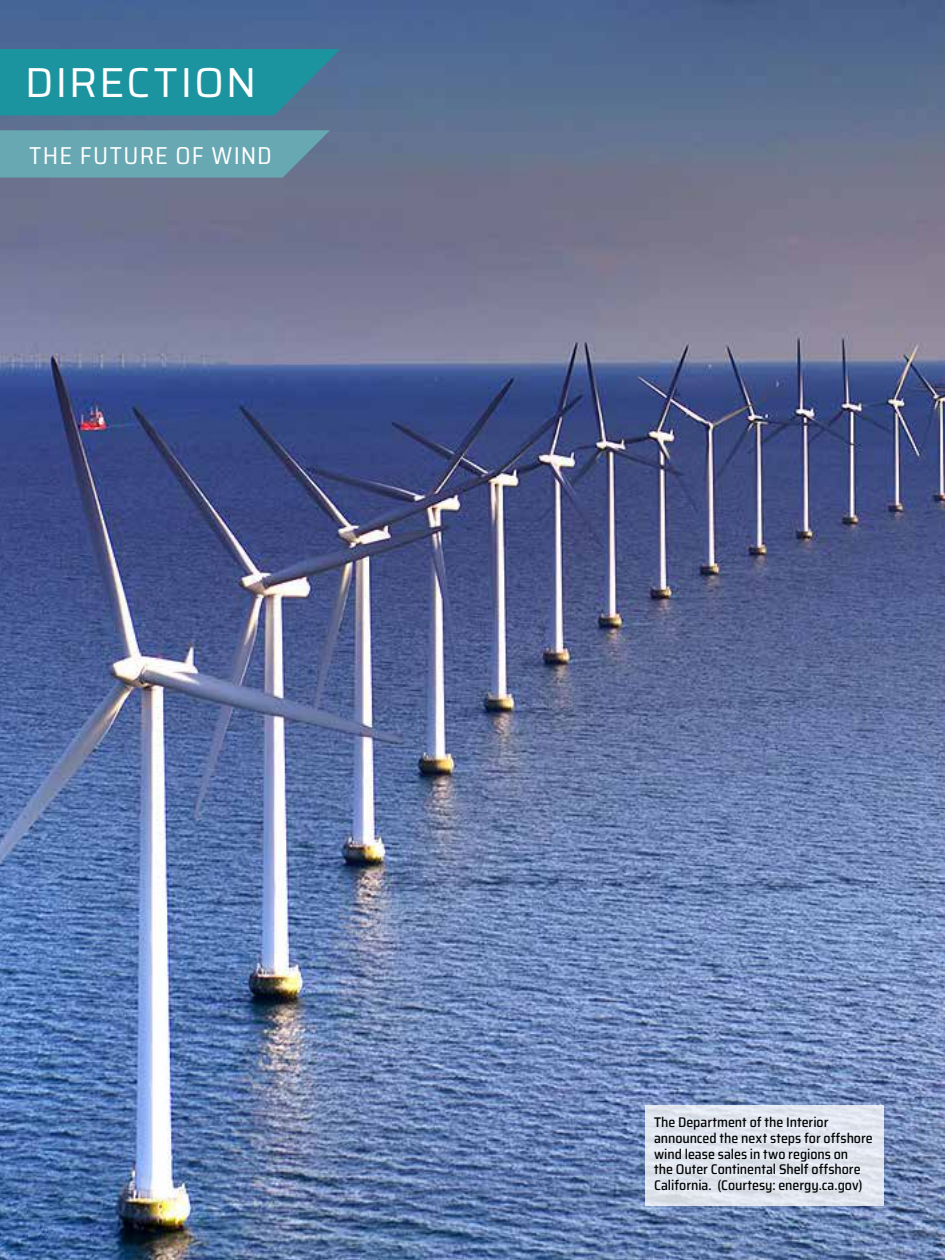
<style>
.page{position:relative;width:945px;height:1260px;background:#fff}
.page>*{position:absolute;margin:0;border:0;box-sizing:border-box;transform-origin:0 0}
.t1{font:42px "Saira";letter-spacing:.04em;color:#fff}
.t2{font:semi-condensed 24.5px "Saira";letter-spacing:.045em;color:#fff}
.t3{font:500 semi-condensed 14px/15.8px "Saira";letter-spacing:-.005em;color:#000}
</style>
<div class="page">
<img style="left:0;top:0;width:945px;height:1260px">
<svg style="left:645px;top:1106px;width:238px;height:100px;fill:#e1e6f0"></svg>
<svg style="left:0;top:130px;width:330px;height:48px"></svg>
<svg style="left:0;top:49px;width:341px;height:66px"></svg>
<h1 class="t1" style="left:25px;top:50px;width:233px">DIRECTION</h1>
<h2 class="t2" style="left:29px;top:137px;width:244px">THE FUTURE OF WIND</h2>
<p class="t3" style="left:654px;top:1114px;width:220px">The Department of the Interior announced the next steps for offshore wind lease sales in two regions on<br>the Outer Continental Shelf offshore California. (Courtesy: energy.ca.gov)</p>
</div>
